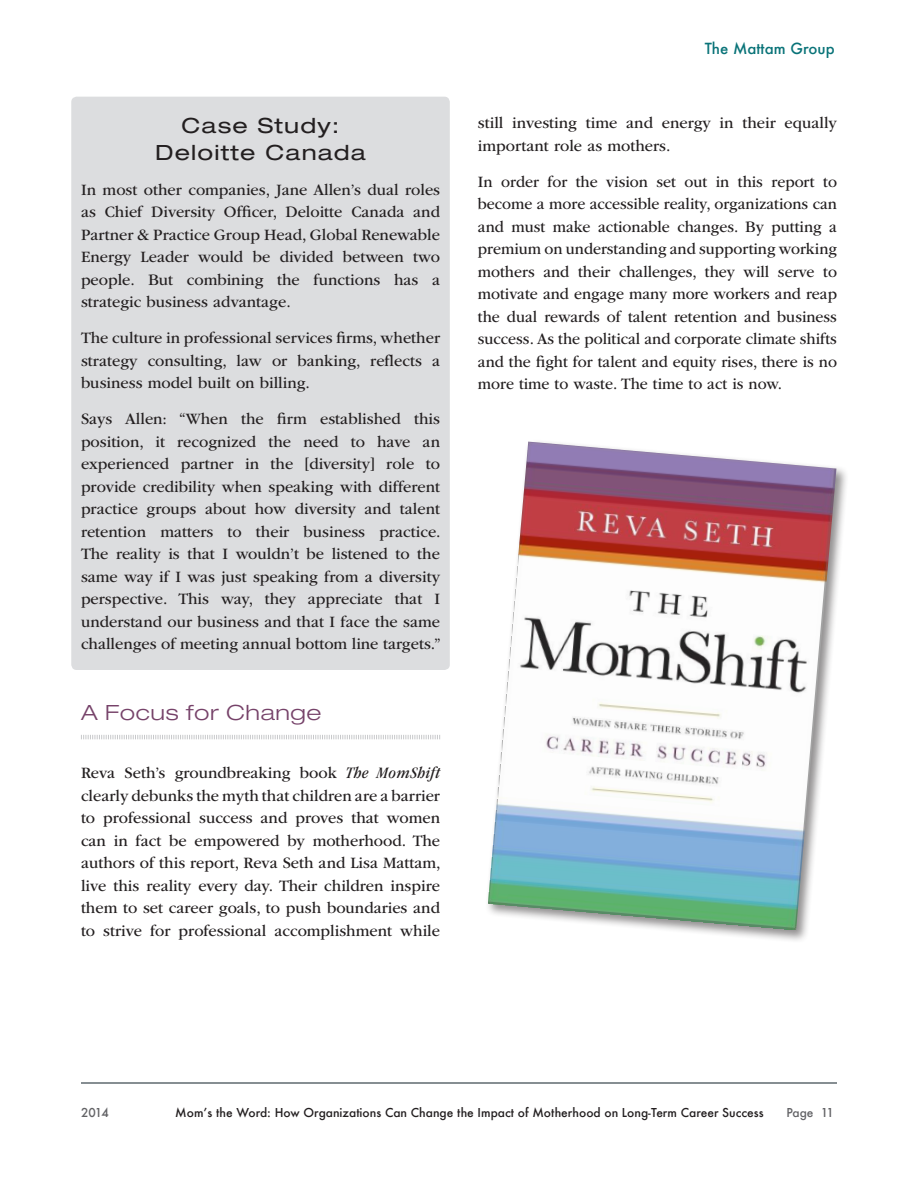
<style>
.page{position:relative;width:918px;height:1188px;background:#fff}
.page>*{position:absolute;margin:0;border:0;box-sizing:border-box;transform-origin:0 0}
.MAIN{font:expanded 21px/27px "Helvetica Neue LT Std";letter-spacing:.05em;color:#231f20;text-align:center;scale:1.1 1}
.MAIN-2{font:300 expanded 21px "Helvetica Neue LT Std";letter-spacing:.025em;color:#764269;scale:1.1 1}
.MAIN-3{font:16.5px/22.5px "ITC Garamond Std";color:#231f20;text-align:justify}
.t1{font:500 15px "Futura";color:#097378}
.t2{font:500 12px "Futura";color:#231f20}
.t3{font:500 12px "Futura";letter-spacing:-.025em;color:#636366}
.s1{font-style:italic;font-stretch:condensed}
</style>
<div class="page">
<hr style="left:81px;top:1082px;width:756px;height:2px;background:#5f696f">
<div style="left:71px;top:97px;width:379px;height:573px;background:#dcdddf;border-radius:5px"></div>
<svg style="left:81px;top:735px;width:359px;height:4px"></svg>
<div style="left:485px;top:439px;width:364px;height:505px;background:#231f20;opacity:.5"></div>
<img style="left:488px;top:442px;width:348px;height:489px">
<p class="MAIN" style="left:155px;top:112px;width:193px">Case Study:<br>Deloitte Canada</p>
<p class="MAIN-3" style="left:81px;top:179px;width:361px">In most other companies, Jane Allen’s dual roles as Chief Diversity Officer, Deloitte Canada and Partner &amp; Practice Group Head, Global Renewable Energy Leader would be divided between two people. But combining the functions has a strategic business advantage.</p>
<p class="MAIN-3" style="left:81px;top:327px;width:361px">The culture in professional services firms, whether strategy consulting, law or banking, reflects a business model built on billing.</p>
<p class="MAIN-3" style="left:81px;top:408px;width:361px">Says Allen: “When the firm established this position, it recognized the need to have an experienced partner in the [diversity] role to provide credibility when speaking with different practice groups about how diversity and talent retention matters to their business practice.<br>The reality is that I wouldn’t be listened to the same way if I was just speaking from a diversity perspective. This way, they appreciate that I understand our business and that I face the same challenges of meeting annual bottom line targets.”</p>
<p class="MAIN-2" style="left:81px;top:700px;width:220px">A Focus for Change</p>
<p class="MAIN-3" style="left:81px;top:762px;width:361px">Reva Seth’s groundbreaking book <span class="s1">The MomShift </span>clearly debunks the myth that children are a barrier to professional success and proves that women can in fact be empowered by motherhood. The authors of this report, Reva Seth and Lisa Mattam, live this reality every day. Their children inspire them to set career goals, to push boundaries and to strive for professional accomplishment while</p>
<p class="t1" style="left:705px;top:38px;width:131px">The Mattam Group</p>
<p class="MAIN-3" style="left:478px;top:112px;width:361px">still investing time and energy in their equally important role as mothers.</p>
<p class="MAIN-3" style="left:478px;top:171px;width:361px">In order for the vision set out in this report to become a more accessible reality, organizations can and must make actionable changes. By putting a premium on understanding and supporting working mothers and their challenges, they will serve to motivate and engage many more workers and reap the dual rewards of talent retention and business success. As the political and corporate climate shifts and the fight for talent and equity rises, there is no more time to waste. The time to act is now.</p>
<p class="t3" style="left:81px;top:1104px;width:29px">2014</p>
<p class="t2" style="left:175px;top:1104px;width:590px">Mom’s the Word: How Organizations Can Change the Impact of Motherhood on Long-Term Career Success</p>
<p class="t3" style="left:786px;top:1104px;width:49px">Page 11</p>
</div>
